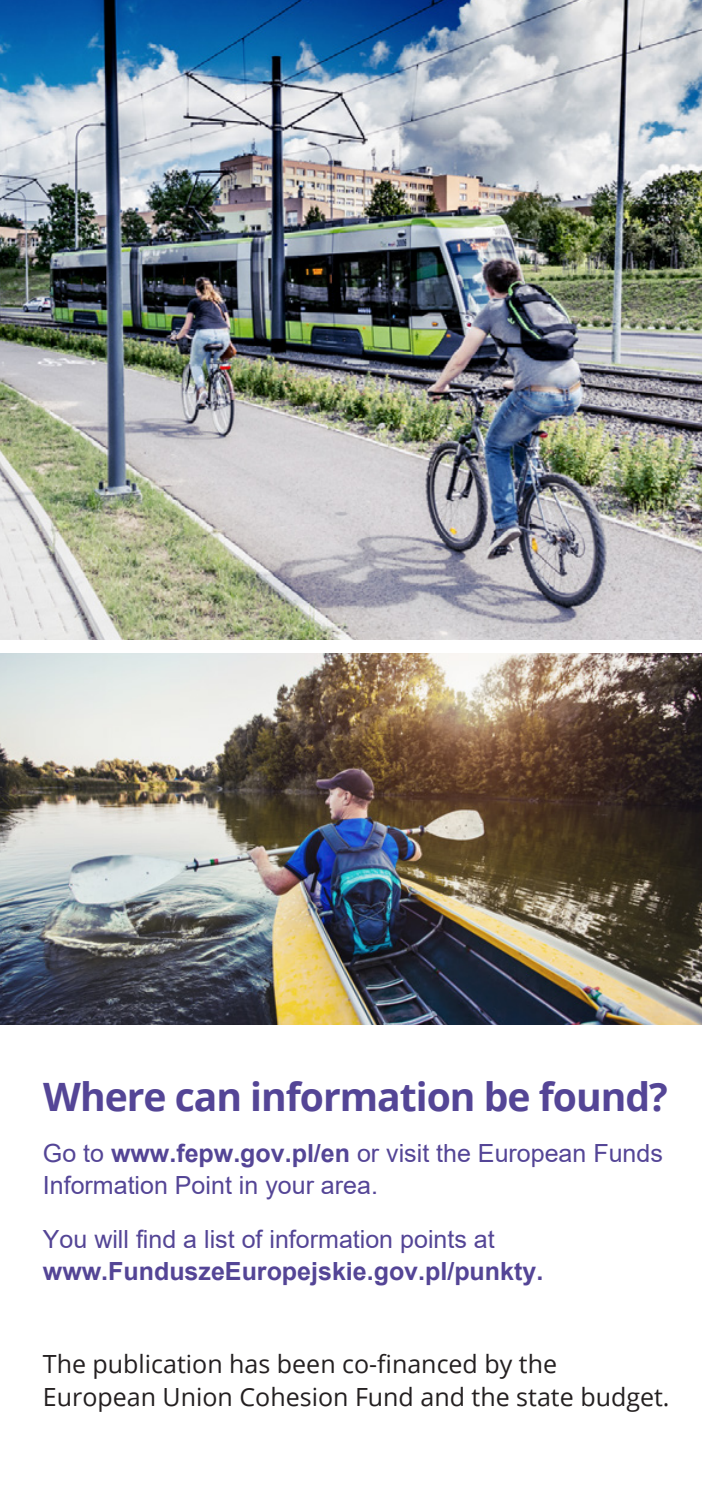
<style>
.page{position:relative;width:702px;height:1489px;background:#fff}
.page>*{position:absolute;margin:0;border:0;box-sizing:border-box;transform-origin:0 0}
.t1{font:700 39px "Open Sans";letter-spacing:-.025em;color:#544596}
.t2{font:25px/32.5px "Open Sans";color:#231f20}
.t3{font:700 25px/31.8px "Arial";color:#544596}
.t4{font:25px/32.5px "Arial";color:#544596}
.s1{font-weight:700}
.s2{font-weight:400}
</style>
<div class="page">
<img style="left:0;top:0;width:702px;height:639px">
<img style="left:0;top:653px;width:702px;height:371px">
<p class="t1" style="left:43px;top:1068px;width:626px">Where can information be found?</p>
<p class="t4" style="left:43px;top:1136px;width:621px">Go to <span class="s1">www.fepw.gov.pl/en</span> or visit the European Funds<br>Information Point in your area.</p>
<p class="t3" style="left:43px;top:1223px;width:502px"><span class="s2">You will find a list of information points at </span>www.FunduszeEuropejskie.gov.pl/punkty.</p>
<p class="t2" style="left:43px;top:1347px;width:628px">The publication has been co-financed by the<br>European Union Cohesion Fund and the state budget.</p>
</div>
